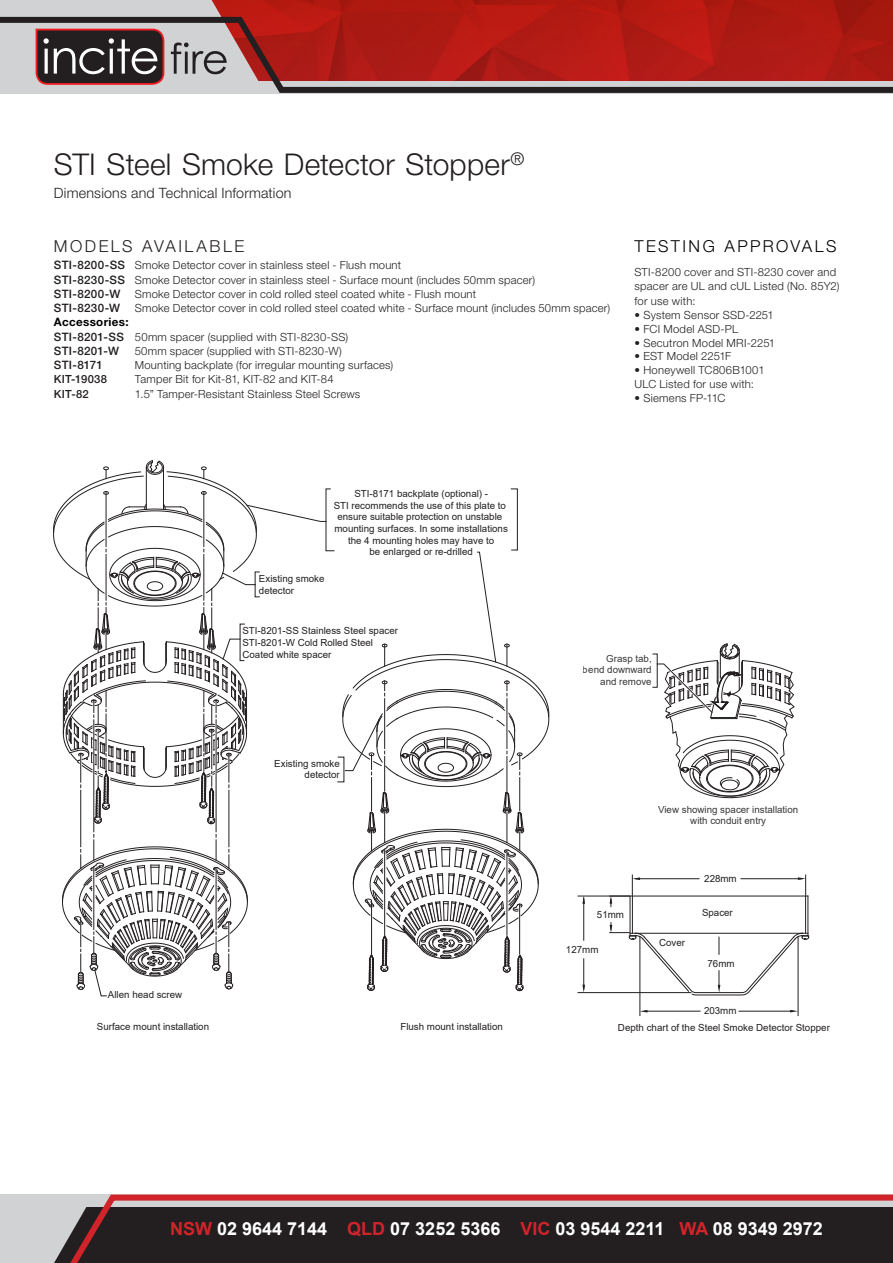
<style>
.page{position:relative;width:893px;height:1263px;background:#fff}
.page>*{position:absolute;margin:0;border:0;box-sizing:border-box;transform-origin:0 0}
.t1{font:300 30px "Helvetica Neue LT Std";letter-spacing:.005em;color:#231f20}
.t2{font:700 18px "Arial";color:#fff}
.t3{font:300 16.5px "Helvetica Neue LT Std";letter-spacing:.145em;color:#000}
.t4{font:300 16.5px "Helvetica Neue LT Std";letter-spacing:.15em;color:#231f20}
.t5{font:300 14.25px "Helvetica Neue LT Std";letter-spacing:.015em;color:#231f20}
.t6{font:500 11.7px "Helvetica Neue LT Std";letter-spacing:.02em;color:#231f20}
.t7{font:700 11.7px "Helvetica Neue LT Std";letter-spacing:.03em;color:#000}
.t8{font:300 11.25px/14.2px "Helvetica Neue LT Std";letter-spacing:.015em;color:#231f20}
.t9{font:500 11.25px "Helvetica Neue LT Std";letter-spacing:.02em;color:#231f20}
.t10{font:9.75px/11.7px "Arial";color:#231f20}
.s1{font-weight:500;font-size:11.7px}
.s2{color:#d1232a}
</style>
<div class="page">
<div style="left:0;top:0;width:893px;height:81px;background:#fcb615;opacity:.75"></div>
<svg style="left:0;top:0;width:259px;height:14px;background:#cdb3b3"></svg>
<svg style="left:0;top:14px;width:893px;height:80px;background:#a24441"></svg>
<svg style="left:0;top:1194px;width:893px;height:69px;background:#473436"></svg>
<svg style="left:0;top:1206px;width:87px;height:57px;background:#b5b0b2"></svg>
<hr style="left:94px;top:720px;width:1px;height:112px;background:#231f20">
<hr style="left:216px;top:720px;width:1px;height:112px;background:#231f20">
<hr style="left:80px;top:790px;width:1px;height:57px;background:#231f20">
<hr style="left:229px;top:790px;width:1px;height:57px;background:#231f20">
<svg style="left:62px;top:834px;width:186px;height:162px"></svg>
<svg style="left:53px;top:460px;width:281px;height:364px"></svg>
<svg style="left:342px;top:552px;width:207px;height:439px"></svg>
<hr style="left:640px;top:936px;width:1px;height:79px;background:#231f20">
<hr style="left:798px;top:936px;width:1px;height:79px;background:#231f20">
<hr style="left:578px;top:896px;width:51px;height:1px;background:#231f20">
<hr style="left:632px;top:896px;width:1px;height:37px;background:#231f20">
<hr style="left:805px;top:896px;width:1px;height:37px;background:#231f20">
<hr style="left:636px;top:878px;width:63px;height:1px;background:#231f20">
<hr style="left:741px;top:878px;width:61px;height:1px;background:#231f20">
<svg style="left:610px;top:875px;width:30px;height:31px"></svg>
<svg style="left:798px;top:875px;width:8px;height:20px"></svg>
<hr style="left:808px;top:896px;width:1px;height:40px;background:#231f20">
<hr style="left:630px;top:896px;width:1px;height:40px;background:#231f20">
<hr style="left:630px;top:896px;width:178px;height:1px;background:#231f20">
<svg style="left:582px;top:896px;width:3px;height:8px"></svg>
<hr style="left:583px;top:898px;width:1px;height:42px;background:#231f20">
<hr style="left:578px;top:992px;width:113px;height:1px;background:#231f20">
<svg style="left:640px;top:1010px;width:7px;height:2px"></svg>
<svg style="left:790px;top:1010px;width:8px;height:2px"></svg>
<hr style="left:645px;top:1011px;width:55px;height:1px;background:#231f20">
<hr style="left:739px;top:1011px;width:54px;height:1px;background:#231f20">
<svg style="left:582px;top:985px;width:3px;height:7px"></svg>
<hr style="left:583px;top:959px;width:1px;height:30px;background:#231f20">
<svg style="left:610px;top:923px;width:199px;height:72px"></svg>
<svg style="left:657px;top:643px;width:137px;height:155px"></svg>
<p class="t1" style="left:54px;top:146px;width:472px">STI Steel Smoke Detector Stopper<sup>®</sup></p>
<p class="t5" style="left:54px;top:185px;width:239px">Dimensions and Technical Information</p>
<p class="t4" style="left:54px;top:236px;width:192px">MODELS AVAILABLE</p>
<p class="t8" style="left:54px;top:258px;width:483px"><span class="s1">STI-8200-SS</span> Smoke Detector cover in stainless steel - Flush mount<br><span class="s1">STI-8230-SS</span> Smoke Detector cover in stainless steel - Surface mount (includes 50mm spacer)</p>
<p class="t6" style="left:54px;top:287px;width:68px">STI-8200-W</p>
<p class="t8" style="left:135px;top:287px;width:343px">Smoke Detector cover in cold rolled steel coated white - Flush mount</p>
<p class="t6" style="left:54px;top:301px;width:68px">STI-8230-W</p>
<p class="t8" style="left:135px;top:301px;width:477px">Smoke Detector cover in cold rolled steel coated white - Surface mount (includes 50mm spacer)</p>
<p class="t7" style="left:54px;top:315px;width:76px">Accessories:</p>
<p class="t8" style="left:54px;top:329px;width:296px"><span class="s1">STI-8201-SS</span> 50mm spacer (supplied with STI-8230-SS)</p>
<p class="t6" style="left:54px;top:344px;width:67px">STI-8201-W</p>
<p class="t8" style="left:135px;top:344px;width:208px">50mm spacer (supplied with STI-8230-W)</p>
<p class="t6" style="left:54px;top:358px;width:50px">STI-8171</p>
<p class="t8" style="left:135px;top:358px;width:260px">Mounting backplate (for irregular mounting surfaces)</p>
<p class="t9" style="left:54px;top:373px;width:55px">KIT-19038</p>
<p class="t8" style="left:135px;top:372px;width:200px">Tamper Bit for Kit-81, KIT-82 and KIT-84</p>
<p class="t9" style="left:54px;top:387px;width:36px">KIT-82</p>
<p class="t8" style="left:135px;top:386px;width:227px">1.5” Tamper-Resistant Stainless Steel Screws</p>
<p class="t3" style="left:634px;top:236px;width:204px">TESTING APPROVALS</p>
<p class="t8" style="left:634px;top:265px;width:206px">STI-8200 cover and STI-8230 cover and spacer are UL and cUL Listed (No. 85Y2) for use with:</p>
<p class="t8" style="left:634px;top:307px;width:141px">• System Sensor SSD-2251</p>
<p class="t8" style="left:634px;top:321px;width:105px">• FCI Model ASD-PL</p>
<p class="t8" style="left:634px;top:335px;width:142px">• Secutron Model MRI-2251</p>
<p class="t8" style="left:634px;top:349px;width:98px">• EST Model 2251F</p>
<p class="t8" style="left:634px;top:363px;width:132px">• Honeywell TC806B1001<br>ULC Listed for use with:</p>
<p class="t8" style="left:634px;top:391px;width:93px">• Siemens FP-11C</p>
<p class="t10" style="left:259px;top:573px;width:67px">Existing smoke detector</p>
<p class="t10" style="left:334px;top:487px;width:176px;text-align:center">STI-8171 backplate (optional) -<br>STI recommends the use of this plate to ensure suitable protection on unstable mounting surfaces. In some installations the 4 mounting holes may have to<br>be enlarged or re-drilled</p>
<p class="t10" style="left:242px;top:625px;width:157px">STI-8201-SS Stainless Steel spacer<br>STI-8201-W Cold Rolled Steel<br>Coated white spacer</p>
<p class="t10" style="left:274px;top:757px;width:67px;text-align:right">Existing smoke detector</p>
<p class="t10" style="left:108px;top:989px;width:76px">Allen head screw</p>
<p class="t10" style="left:97px;top:1021px;width:114px">Surface mount installation</p>
<p class="t10" style="left:400px;top:1020px;width:104px">Flush mount installation</p>
<p class="t10" style="left:583px;top:652px;width:70px;text-align:right">Grasp tab, bend downward and remove</p>
<p class="t10" style="left:658px;top:803px;width:142px;text-align:center">View showing spacer installation with conduit entry</p>
<p class="t10" style="left:597px;top:908px;width:29px">51mm</p>
<p class="t10" style="left:566px;top:944px;width:34px">127mm</p>
<p class="t10" style="left:659px;top:937px;width:28px">Cover</p>
<p class="t10" style="left:704px;top:873px;width:34px">228mm</p>
<p class="t10" style="left:702px;top:907px;width:32px">Spacer</p>
<p class="t10" style="left:707px;top:958px;width:29px">76mm</p>
<p class="t10" style="left:618px;top:1002px;width:213px;line-height:17px;text-indent:86px">203mm<br>Depth chart of the Steel Smoke Detector Stopper</p>
<p class="t2" style="left:170px;top:1215px;width:654px"><span class="s2">NSW</span> 02 9644 7144 <span class="s2">QLD</span> 07 3252 5366 <span class="s2">VIC</span> 03 9544 2211 <span class="s2">WA</span> 08 9349 2972</p>
</div>
